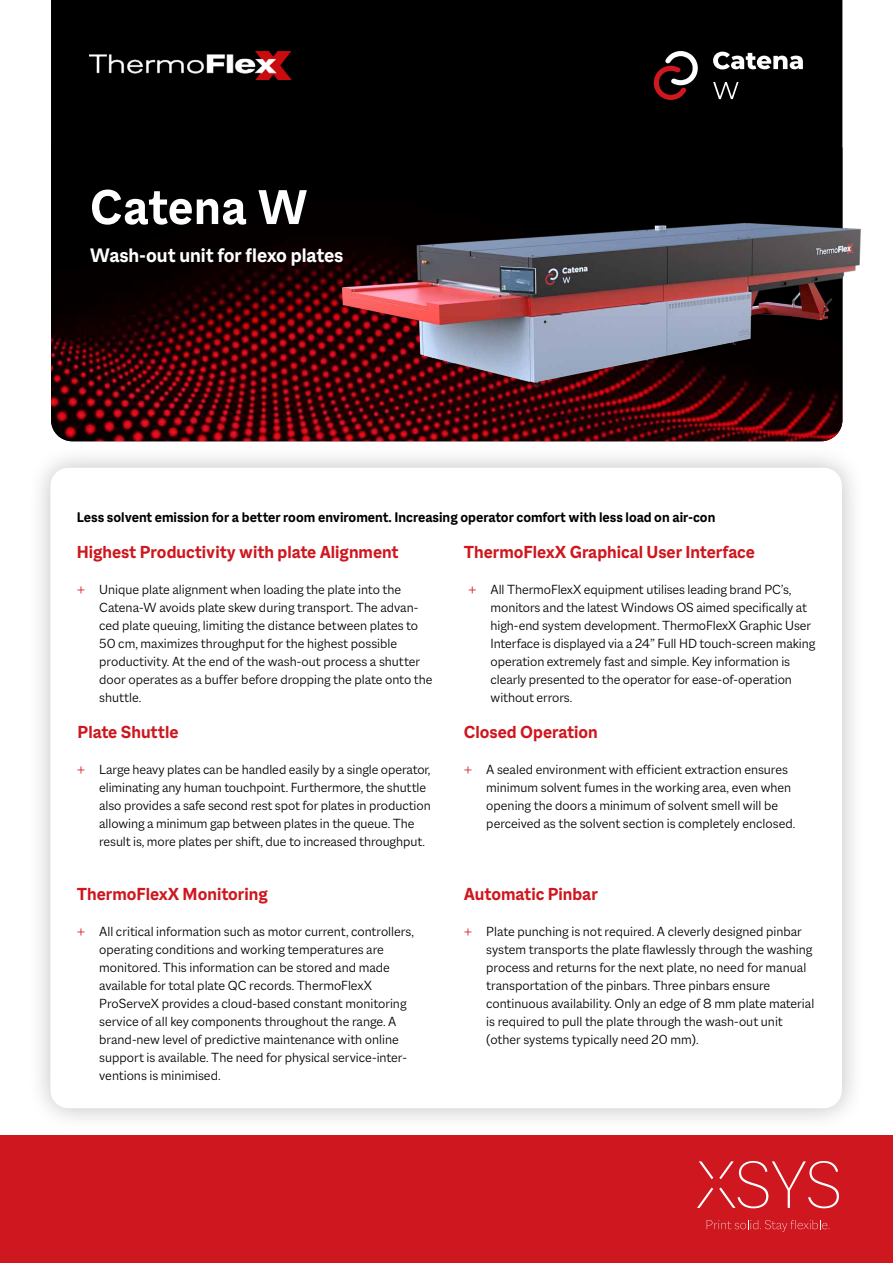
<style>
.page{position:relative;width:893px;height:1263px;background:#fff}
.page>*{position:absolute;margin:0;border:0;box-sizing:border-box;transform-origin:0 0}
.t1{font:700 52.5px "Macklin Sans";letter-spacing:.01em;color:#fff}
.t2{font:700 21px "Macklin Sans";color:#fff}
.t3{font:700 18.75px "Macklin Sans";color:#ce171e}
.t4{font:700 15px "Macklin Sans";color:#000}
.t5{font:300 14.25px/18px "Macklin Sans";color:#000}
.s1{font-size:15px;color:#ce171e}
</style>
<div class="page">
<div style="left:0;top:1135px;width:893px;height:128px;background:#ce171e"></div>
<svg style="left:707px;top:1220px;width:123px;height:12px"></svg>
<svg style="left:699px;top:1161px;width:14px;height:18px"></svg>
<svg style="left:697px;top:1187px;width:16px;height:21px"></svg>
<svg style="left:719px;top:1161px;width:120px;height:47px"></svg>
<div style="left:26px;top:444px;width:840px;height:688px;background:#000;opacity:.25"></div>
<div style="left:50px;top:468px;width:792px;height:640px;background:#fff;border-radius:18px"></div>
<div style="left:51px;top:0;width:791px;height:146px;background:#000"></div>
<img style="left:51px;top:146px;width:791px;height:295px">
<img style="left:90px;top:51px;width:201px;height:29px">
<img style="left:335px;top:215px;width:526px;height:179px">
<svg style="left:713px;top:52px;width:90px;height:17px"></svg>
<svg style="left:713px;top:82px;width:26px;height:17px"></svg>
<svg style="left:654px;top:51px;width:44px;height:49px;background:#4f2f31"></svg>
<h1 class="t1" style="left:90px;top:177px;width:220px">Catena W</h1>
<h2 class="t2" style="left:90px;top:243px;width:255px">Wash-out unit for flexo plates</h2>
<p class="t4" style="left:77px;top:508px;width:640px">Less solvent emission for a better room enviroment. Increasing operator comfort with less load on air-con</p>
<h3 class="t3" style="left:77px;top:541px;width:323px">Highest Productivity with plate Alignment</h3>
<p class="t5" style="left:99px;top:580px;width:335px;text-indent:-23px"><span class="s1">+</span> Unique plate alignment when loading the plate into the Catena-W avoids plate skew during transport. The advan&shy;ced plate queuing, limiting the distance between plates to 50 cm, maximizes throughput for the highest possible productivity. At the end of the wash-out process a shutter door operates as a buffer before dropping the plate onto the shuttle.</p>
<h3 class="t3" style="left:77px;top:721px;width:103px">Plate Shuttle</h3>
<p class="t5" style="left:99px;top:760px;width:333px;text-indent:-23px"><span class="s1">+</span> Large heavy plates can be handled easily by a single operator, eliminating any human touchpoint. Furthermore, the shuttle also provides a safe second rest spot for plates in production allowing a minimum gap between plates in the queue. The result is, more plates per shift, due to increased throughput.</p>
<h3 class="t3" style="left:77px;top:883px;width:192px">ThermoFlexX Monitoring</h3>
<p class="t5" style="left:99px;top:922px;width:316px;text-indent:-23px"><span class="s1">+</span> All critical information such as motor current, controllers, operating conditions and working temperatures are monitored. This information can be stored and made available for total plate QC records. ThermoFlexX ProServeX provides a cloud-based constant monitoring service of all key components throughout the range. A brand-new level of predictive maintenance with online support is available. The need for physical service-inter&shy;ventions is minimised.</p>
<h3 class="t3" style="left:464px;top:541px;width:293px">ThermoFlexX Graphical User Interface</h3>
<p class="t5" style="left:491px;top:580px;width:326px;text-indent:-23px"><span class="s1">+</span> All ThermoFlexX equipment utilises leading brand PC’s, monitors and the latest Windows OS aimed specifically at high-end system development. ThermoFlexX Graphic User Interface is displayed via a 24” Full HD touch-screen making operation extremely fast and simple. Key information is clearly presented to the operator for ease-of-operation without errors.</p>
<h3 class="t3" style="left:464px;top:721px;width:136px">Closed Operation</h3>
<p class="t5" style="left:486px;top:760px;width:311px;text-indent:-23px"><span class="s1">+</span> A sealed environment with efficient extraction ensures minimum solvent fumes in the working area, even when opening the doors a minimum of solvent smell will be perceived as the solvent section is completely enclosed.</p>
<h3 class="t3" style="left:464px;top:883px;width:136px">Automatic Pinbar</h3>
<p class="t5" style="left:486px;top:922px;width:330px;text-indent:-23px"><span class="s1">+</span> Plate punching is not required. A cleverly designed pinbar system transports the plate flawlessly through the washing process and returns for the next plate, no need for manual transportation of the pinbars. Three pinbars ensure continuous availability. Only an edge of 8 mm plate material is required to pull the plate through the wash-out unit (other systems typically need 20 mm).</p>
</div>
